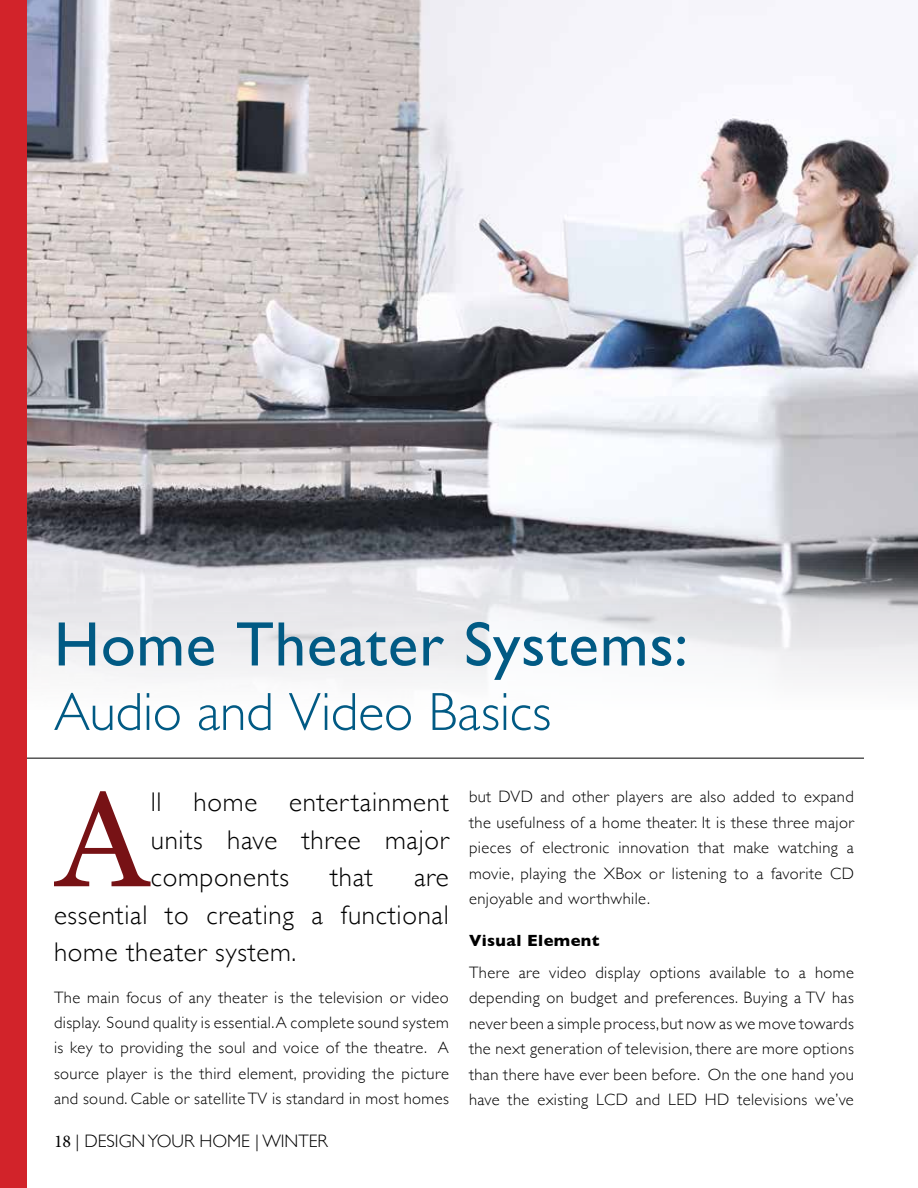
<style>
.page{position:relative;width:918px;height:1188px;background:#fff}
.page>*{position:absolute;margin:0;border:0;box-sizing:border-box;transform-origin:0 0}
.t1{font:135.3px "Georgia";color:#771215}
.t2{font:63px "Gill Sans";letter-spacing:.015em;color:#015a84}
.t3{font:300 54px "Gill Sans";letter-spacing:-.005em;color:#015a84}
.t4{font:300 27px/37.5px "Gill Sans";letter-spacing:.025em;color:#000;text-align:justify}
.t5{font:300 18px "Gill Sans";color:#000}
.t6{font:300 16.5px/25.5px "Gill Sans";letter-spacing:.025em;color:#000;text-align:justify}
.t7{font:700 16.5px "Gill Sans";letter-spacing:.025em;color:#000}
.s1{font-family:"Minion Pro";font-weight:400}
</style>
<div class="page">
<hr style="left:0;top:758px;width:864px;height:1px;background:#000">
<img style="left:27px;top:0;width:891px;height:683px">
<div style="left:0;top:0;width:27px;height:1188px;background:#d2232a"></div>
<h2 class="t2" style="left:54px;top:607px;width:635px">Home Theater Systems:</h2>
<h3 class="t3" style="left:54px;top:670px;width:499px">Audio and Video Basics</h3>
<h1 class="t1" style="left:57px;top:741px;width:92px">A</h1>
<h3 class="t4" style="left:151px;top:782px;width:300px">ll home entertainment units have three major components</h3>
<h3 class="t4" style="left:330px;top:857px;width:45px">that</h3>
<h3 class="t4" style="left:54px;top:857px;width:396px;text-indent:360px">are essential to creating a functional home theater system.</h3>
<p class="t6" style="left:54px;top:984px;width:396px">The main focus of any theater is the television or video display. Sound quality is essential. A complete sound system is key to providing the soul and voice of the theatre. A source player is the third element, providing the picture and sound. Cable or satellite TV is standard in most homes</p>
<p class="t5" style="left:54px;top:1127px;width:54px"><span class="s1">18</span> | Design</p>
<p class="t5" style="left:148px;top:1127px;width:23px">Your</p>
<p class="t5" style="left:199px;top:1127px;width:27px">Home</p>
<p class="t5" style="left:255px;top:1127px;width:20px">| winter</p>
<p class="t6" style="left:469px;top:784px;width:386px">but DVD and other players are also added to expand the usefulness of a home theater. It is these three major pieces of electronic innovation that make watching a movie, playing the XBox or listening to a favorite CD enjoyable and worthwhile.</p>
<p class="t7" style="left:469px;top:927px;width:132px">Visual Element</p>
<p class="t6" style="left:469px;top:959px;width:386px">There are video display options available to a home depending on budget and preferences. Buying a TV has never been a simple process, but now as we move towards the next generation of television, there are more options than there have ever been before. On the one hand you have the existing LCD and LED HD televisions we’ve</p>
</div>
